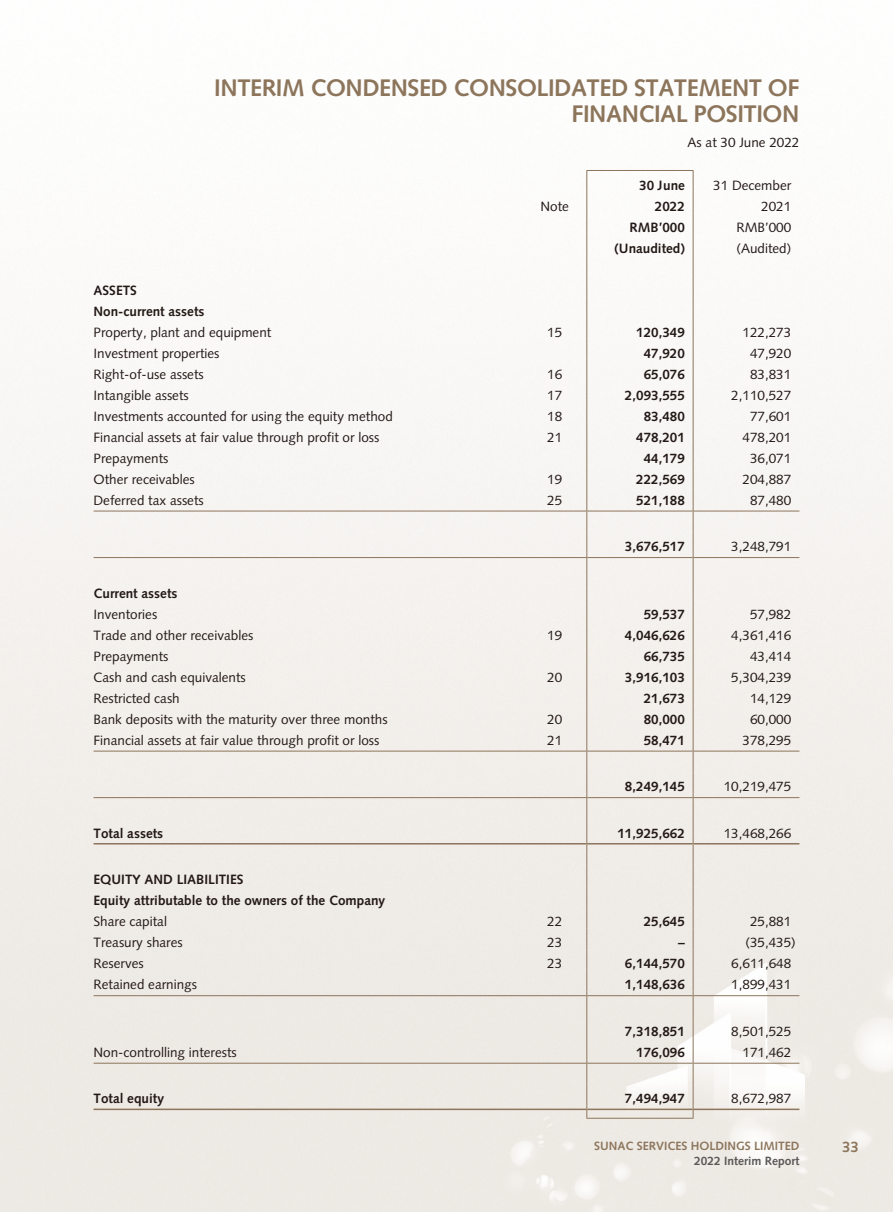
<style>
.page{position:relative;width:893px;height:1212px;background:#fff}
.page>*{position:absolute;margin:0;border:0;box-sizing:border-box;transform-origin:0 0}
.t1{font:700 24px/25.5px "Syntax LT Std";letter-spacing:-.02em;color:#8c755b;text-align:right}
.t2{font:700 15px "Syntax LT Std";color:#8c755b}
.t3{font:13.5px "Syntax LT Std";color:#231916}
.t4{font:700 13.5px/21px "Syntax LT Std";color:#231916}
.t5{font:700 12px "Syntax LT Std";color:#8c755b}
.t6{font:700 12px "Syntax LT Std";color:#595857}
</style>
<div class="page">
<hr style="left:586px;top:170px;width:107px;height:1px;background:#8c755b">
<svg style="left:586px;top:171px;width:1px;height:947px"></svg>
<svg style="left:693px;top:171px;width:1px;height:947px"></svg>
<hr style="left:586px;top:1118px;width:107px;height:1px;background:#8c755b">
<hr style="left:94px;top:511px;width:429px;height:1px;background:#8c755b">
<hr style="left:523px;top:511px;width:63px;height:1px;background:#8c755b">
<hr style="left:587px;top:511px;width:106px;height:1px;background:#8c755b">
<hr style="left:693px;top:511px;width:106px;height:1px;background:#8c755b">
<hr style="left:94px;top:557px;width:429px;height:1px;background:#8c755b">
<hr style="left:523px;top:557px;width:63px;height:1px;background:#8c755b">
<hr style="left:587px;top:557px;width:106px;height:1px;background:#8c755b">
<hr style="left:693px;top:557px;width:106px;height:1px;background:#8c755b">
<hr style="left:94px;top:751px;width:429px;height:1px;background:#8c755b">
<hr style="left:523px;top:751px;width:63px;height:1px;background:#8c755b">
<hr style="left:587px;top:751px;width:106px;height:1px;background:#8c755b">
<hr style="left:693px;top:751px;width:106px;height:1px;background:#8c755b">
<hr style="left:94px;top:797px;width:429px;height:1px;background:#8c755b">
<hr style="left:523px;top:797px;width:63px;height:1px;background:#8c755b">
<hr style="left:587px;top:797px;width:106px;height:1px;background:#8c755b">
<hr style="left:693px;top:797px;width:106px;height:1px;background:#8c755b">
<hr style="left:94px;top:843px;width:429px;height:1px;background:#8c755b">
<hr style="left:523px;top:843px;width:63px;height:1px;background:#8c755b">
<hr style="left:587px;top:843px;width:106px;height:1px;background:#8c755b">
<hr style="left:693px;top:843px;width:106px;height:1px;background:#8c755b">
<hr style="left:94px;top:995px;width:429px;height:1px;background:#8c755b">
<hr style="left:523px;top:995px;width:63px;height:1px;background:#8c755b">
<hr style="left:587px;top:995px;width:106px;height:1px;background:#8c755b">
<hr style="left:693px;top:995px;width:106px;height:1px;background:#8c755b">
<hr style="left:94px;top:1063px;width:429px;height:1px;background:#8c755b">
<hr style="left:523px;top:1063px;width:63px;height:1px;background:#8c755b">
<hr style="left:587px;top:1063px;width:106px;height:1px;background:#8c755b">
<hr style="left:693px;top:1063px;width:106px;height:1px;background:#8c755b">
<hr style="left:94px;top:1108px;width:429px;height:2px;background:#8c755b">
<hr style="left:523px;top:1108px;width:63px;height:2px;background:#8c755b">
<hr style="left:587px;top:1108px;width:106px;height:2px;background:#8c755b">
<hr style="left:693px;top:1108px;width:106px;height:2px;background:#8c755b">
<h1 class="t1" style="left:214px;top:76px;width:587px">INTERIM CONDENSED CONSOLIDATED STATEMENT OF<br>FINANCIAL POSITION</h1>
<p class="t3" style="left:688px;top:135px;width:113px">As at 30 June 2022</p>
<p class="t4" style="left:639px;top:174px;width:47px">30 June</p>
<p class="t3" style="left:713px;top:177px;width:80px">31 December</p>
<p class="t3" style="left:540px;top:198px;width:30px">Note</p>
<p class="t4" style="left:655px;top:195px;width:32px">2022</p>
<p class="t3" style="left:761px;top:198px;width:32px">2021</p>
<p class="t4" style="left:629px;top:216px;width:57px">RMB’000</p>
<p class="t3" style="left:736px;top:219px;width:56px">RMB’000</p>
<p class="t4" style="left:614px;top:237px;width:72px">(Unaudited)</p>
<p class="t3" style="left:736px;top:240px;width:56px">(Audited)</p>
<p class="t4" style="left:94px;top:279px;width:112px">ASSETS<br>Non-current assets</p>
<p class="t3" style="left:94px;top:324px;width:179px">Property, plant and equipment</p>
<p class="t3" style="left:547px;top:324px;width:17px">15</p>
<p class="t4" style="left:636px;top:321px;width:50px">120,349</p>
<p class="t3" style="left:742px;top:324px;width:50px">122,273</p>
<p class="t3" style="left:94px;top:345px;width:128px">Investment properties</p>
<p class="t4" style="left:644px;top:343px;width:43px">47,920</p>
<p class="t3" style="left:750px;top:345px;width:43px">47,920</p>
<p class="t3" style="left:94px;top:366px;width:112px">Right-of-use assets</p>
<p class="t3" style="left:547px;top:366px;width:17px">16</p>
<p class="t4" style="left:644px;top:364px;width:43px">65,076</p>
<p class="t3" style="left:750px;top:366px;width:43px">83,831</p>
<p class="t3" style="left:94px;top:387px;width:97px">Intangible assets</p>
<p class="t3" style="left:547px;top:387px;width:17px">17</p>
<p class="t4" style="left:625px;top:385px;width:62px">2,093,555</p>
<p class="t3" style="left:731px;top:387px;width:62px">2,110,527</p>
<p class="t3" style="left:94px;top:408px;width:301px">Investments accounted for using the equity method</p>
<p class="t3" style="left:547px;top:408px;width:17px">18</p>
<p class="t4" style="left:644px;top:406px;width:43px">83,480</p>
<p class="t3" style="left:750px;top:408px;width:43px">77,601</p>
<p class="t3" style="left:94px;top:429px;width:287px">Financial assets at fair value through profit or loss</p>
<p class="t3" style="left:547px;top:429px;width:17px">21</p>
<p class="t4" style="left:636px;top:427px;width:50px">478,201</p>
<p class="t3" style="left:742px;top:429px;width:50px">478,201</p>
<p class="t3" style="left:94px;top:450px;width:77px">Prepayments</p>
<p class="t4" style="left:644px;top:448px;width:43px">44,179</p>
<p class="t3" style="left:750px;top:450px;width:43px">36,071</p>
<p class="t3" style="left:94px;top:471px;width:103px">Other receivables</p>
<p class="t3" style="left:547px;top:471px;width:17px">19</p>
<p class="t4" style="left:636px;top:469px;width:50px">222,569</p>
<p class="t3" style="left:742px;top:471px;width:50px">204,887</p>
<p class="t3" style="left:94px;top:492px;width:112px">Deferred tax assets</p>
<p class="t3" style="left:547px;top:492px;width:17px">25</p>
<p class="t4" style="left:636px;top:490px;width:50px">521,188</p>
<p class="t3" style="left:750px;top:492px;width:43px">87,480</p>
<p class="t4" style="left:625px;top:536px;width:62px">3,676,517</p>
<p class="t3" style="left:731px;top:538px;width:62px">3,248,791</p>
<p class="t4" style="left:94px;top:582px;width:85px">Current assets</p>
<p class="t3" style="left:94px;top:606px;width:65px">Inventories</p>
<p class="t4" style="left:644px;top:604px;width:43px">59,537</p>
<p class="t3" style="left:750px;top:606px;width:43px">57,982</p>
<p class="t3" style="left:94px;top:627px;width:161px">Trade and other receivables</p>
<p class="t3" style="left:547px;top:627px;width:17px">19</p>
<p class="t4" style="left:625px;top:625px;width:62px">4,046,626</p>
<p class="t3" style="left:731px;top:627px;width:62px">4,361,416</p>
<p class="t3" style="left:94px;top:648px;width:77px">Prepayments</p>
<p class="t4" style="left:644px;top:646px;width:43px">66,735</p>
<p class="t3" style="left:750px;top:648px;width:43px">43,414</p>
<p class="t3" style="left:94px;top:669px;width:154px">Cash and cash equivalents</p>
<p class="t3" style="left:547px;top:669px;width:17px">20</p>
<p class="t4" style="left:625px;top:667px;width:62px">3,916,103</p>
<p class="t3" style="left:731px;top:669px;width:62px">5,304,239</p>
<p class="t3" style="left:94px;top:690px;width:88px">Restricted cash</p>
<p class="t4" style="left:644px;top:688px;width:43px">21,673</p>
<p class="t3" style="left:750px;top:690px;width:43px">14,129</p>
<p class="t3" style="left:94px;top:711px;width:296px">Bank deposits with the maturity over three months</p>
<p class="t3" style="left:547px;top:711px;width:17px">20</p>
<p class="t4" style="left:644px;top:709px;width:43px">80,000</p>
<p class="t3" style="left:750px;top:711px;width:43px">60,000</p>
<p class="t3" style="left:94px;top:732px;width:287px">Financial assets at fair value through profit or loss</p>
<p class="t3" style="left:547px;top:732px;width:17px">21</p>
<p class="t4" style="left:644px;top:730px;width:43px">58,471</p>
<p class="t3" style="left:742px;top:732px;width:50px">378,295</p>
<p class="t4" style="left:625px;top:776px;width:62px">8,249,145</p>
<p class="t3" style="left:724px;top:778px;width:69px">10,219,475</p>
<p class="t4" style="left:94px;top:823px;width:71px">Total assets</p>
<p class="t4" style="left:617px;top:823px;width:69px">11,925,662</p>
<p class="t3" style="left:724px;top:825px;width:69px">13,468,266</p>
<p class="t4" style="left:94px;top:869px;width:293px">EQUITY AND LIABILITIES<br>Equity attributable to the owners of the Company</p>
<p class="t3" style="left:94px;top:913px;width:75px">Share capital</p>
<p class="t3" style="left:547px;top:913px;width:17px">22</p>
<p class="t4" style="left:644px;top:911px;width:43px">25,645</p>
<p class="t3" style="left:750px;top:913px;width:43px">25,881</p>
<p class="t3" style="left:94px;top:934px;width:91px">Treasury shares</p>
<p class="t3" style="left:547px;top:934px;width:17px">23</p>
<p class="t4" style="left:678px;top:932px;width:8px">–</p>
<p class="t3" style="left:745px;top:934px;width:52px">(35,435)</p>
<p class="t3" style="left:94px;top:955px;width:52px">Reserves</p>
<p class="t3" style="left:547px;top:955px;width:17px">23</p>
<p class="t4" style="left:625px;top:953px;width:62px">6,144,570</p>
<p class="t3" style="left:731px;top:955px;width:62px">6,611,648</p>
<p class="t3" style="left:94px;top:976px;width:105px">Retained earnings</p>
<p class="t4" style="left:625px;top:974px;width:62px">1,148,636</p>
<p class="t3" style="left:731px;top:976px;width:62px">1,899,431</p>
<p class="t4" style="left:625px;top:1021px;width:62px">7,318,851</p>
<p class="t3" style="left:731px;top:1023px;width:62px">8,501,525</p>
<p class="t3" style="left:94px;top:1044px;width:145px">Non-controlling interests</p>
<p class="t4" style="left:636px;top:1042px;width:50px">176,096</p>
<p class="t3" style="left:742px;top:1044px;width:50px">171,462</p>
<p class="t4" style="left:94px;top:1088px;width:72px">Total equity</p>
<p class="t4" style="left:625px;top:1088px;width:62px">7,494,947</p>
<p class="t3" style="left:731px;top:1090px;width:62px">8,672,987</p>
<p class="t5" style="left:594px;top:1138px;width:207px">SUNAC SERVICES HOLDINGS LIMITED</p>
<p class="t6" style="left:694px;top:1153px;width:107px">2022 Interim Report</p>
<p class="t2" style="left:842px;top:1138px;width:18px">33</p>
</div>
